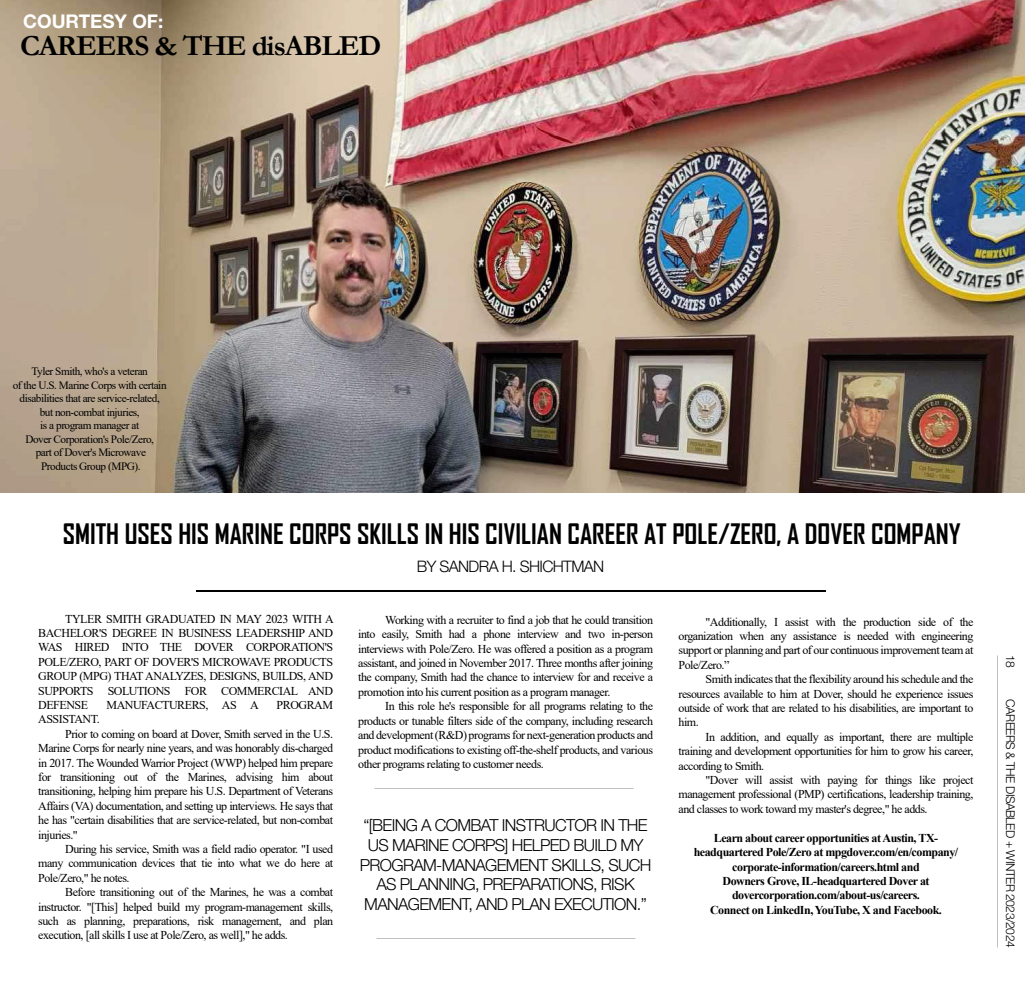
<style>
.page{position:relative;width:1025px;height:983px;background:#fff}
.page>*{position:absolute;margin:0;border:0;box-sizing:border-box;transform-origin:0 0}
.t1{font:700 29.25px "Garamond";letter-spacing:-.04em;color:#000}
.t2{font:700 27px "Agency FB";color:#000}
.t3{font:700 18.75px "Helvetica Neue LT Pro";color:#fff}
.t4{font:300 16.5px/19.8px "Helvetica Neue LT Pro";letter-spacing:-.04em;color:#000;text-align:center}
.t5{font:300 15.75px "Helvetica Neue LT Pro";letter-spacing:-.04em;color:#000}
.t6{font:12px/14.4px "Times New Roman";letter-spacing:-.04em;color:#000;text-align:justify}
.t7{font:700 12px/14.4px "Times New Roman";letter-spacing:-.04em;color:#000;text-align:center}
.t8{font:300 12px "Helvetica Neue LT Pro";letter-spacing:-.04em;color:#000}
.t9{font:11.25px/13.5px "Times New Roman";letter-spacing:-.04em;color:#000;text-align:center}
</style>
<div class="page">
<img style="left:1px;top:0;width:1023px;height:492px">
<hr style="left:196px;top:590px;width:629px;height:1px;background:#000">
<h3 class="t3" style="left:23px;top:10px;width:141px">COURTESY OF:</h3>
<h1 class="t1" style="left:20px;top:26px;width:362px">CAREERS &amp; THE disABLED</h1>
<p class="t9" style="left:13px;top:364px;width:155px">Tyler Smith, who's a veteran<br>of the U.S. Marine Corps with certain disabilities that are service-related, but non-combat injuries,<br>is a program manager at<br>Dover Corporation's Pole/Zero,<br>part of Dover's Microwave<br>Products Group (MPG).</p>
<h2 class="t2" style="left:63px;top:517px;width:899px">SMITH USES HIS MARINE CORPS SKILLS IN HIS CIVILIAN CAREER AT POLE/ZERO, A DOVER COMPANY</h2>
<p class="t6" style="left:38px;top:611px;width:297px;text-indent:27px">TYLER SMITH GRADUATED IN MAY 2023 WITH A BACHELOR'S DEGREE IN BUSINESS LEADERSHIP AND WAS HIRED INTO THE DOVER CORPORATION'S POLE/ZERO, PART OF DOVER'S MICROWAVE PRODUCTS GROUP (MPG) THAT ANALYZES, DESIGNS, BUILDS, AND SUPPORTS SOLUTIONS FOR COMMERCIAL AND DEFENSE</p>
<p class="t6" style="left:106px;top:697px;width:154px">MANUFACTURERS, AS A</p>
<p class="t6" style="left:277px;top:697px;width:58px">PROGRAM</p>
<p class="t6" style="left:38px;top:711px;width:63px">ASSISTANT.</p>
<p class="t6" style="left:65px;top:726px;width:269px">Prior to coming on board at Dover, Smith served in the U.S.</p>
<p class="t6" style="left:38px;top:740px;width:296px">Marine Corps for nearly nine years, and was honorably dis-charged</p>
<p class="t6" style="left:38px;top:755px;width:296px">in 2017. The Wounded Warrior Project (WWP) helped him prepare</p>
<p class="t6" style="left:38px;top:769px;width:296px">for transitioning out of the Marines, advising him about</p>
<p class="t6" style="left:38px;top:783px;width:296px">transitioning, helping him prepare his U.S. Department of Veterans</p>
<p class="t6" style="left:38px;top:798px;width:296px">Affairs (VA) documentation, and setting up interviews. He says that</p>
<p class="t6" style="left:38px;top:812px;width:296px">he has "certain disabilities that are service-related, but non-combat</p>
<p class="t6" style="left:38px;top:827px;width:41px">injuries."</p>
<p class="t6" style="left:65px;top:841px;width:269px">During his service, Smith was a field radio operator. "I used</p>
<p class="t6" style="left:38px;top:855px;width:296px">many communication devices that tie into what we do here at</p>
<p class="t6" style="left:38px;top:870px;width:93px">Pole/Zero," he notes.</p>
<p class="t6" style="left:65px;top:884px;width:269px">Before transitioning out of the Marines, he was a combat</p>
<p class="t6" style="left:38px;top:899px;width:296px">instructor. "[This] helped build my program-management skills,</p>
<p class="t6" style="left:38px;top:913px;width:296px">such as planning, preparations, risk management, and plan</p>
<p class="t6" style="left:38px;top:927px;width:251px">execution, [all skills I use at Pole/Zero, as well]," he adds.</p>
<h3 class="t5" style="left:417px;top:556px;width:189px">BY SANDRA H. SHICHTMAN</h3>
<p class="t6" style="left:358px;top:612px;width:296px;text-indent:27px">Working with a recruiter to find a job that he could transition into easily, Smith had a phone interview and two in-person interviews with Pole/Zero. He was offered a position as a program assistant, and joined in November 2017. Three months after joining the company, Smith had the chance to interview for and receive a promotion into his current position as a program manager.</p>
<p class="t6" style="left:358px;top:698px;width:296px;text-indent:27px">In this role he's responsible for all programs relating to the products or tunable filters side of the company, including research and development (R&amp;D) programs for next-generation products and product modifications to existing off-the-shelf products, and various other programs relating to customer needs.</p>
<h3 class="t4" style="left:360px;top:814px;width:293px">“[BEING A COMBAT INSTRUCTOR IN THE US MARINE CORPS] HELPED BUILD MY PROGRAM-MANAGEMENT SKILLS, SUCH AS PLANNING, PREPARATIONS, RISK MANAGEMENT, AND PLAN EXECUTION.”</h3>
<p class="t6" style="left:678px;top:614px;width:296px;text-indent:27px">"Additionally, I assist with the production side of the organization when any assistance is needed with engineering support or planning and part of our continuous improvement team at Pole/Zero.”</p>
<p class="t6" style="left:678px;top:671px;width:296px;text-indent:27px">Smith indicates that the flexibility around his schedule and the resources available to him at Dover, should he experience issues outside of work that are related to his disabilities, are important to him.</p>
<p class="t6" style="left:678px;top:729px;width:296px;text-indent:27px">In addition, and equally as important, there are multiple training and development opportunities for him to grow his career, according to Smith.</p>
<p class="t6" style="left:678px;top:772px;width:296px;text-indent:27px">"Dover will assist with paying for things like project management professional (PMP) certifications, leadership training, and classes to work toward my master's degree," he adds.</p>
<p class="t7" style="left:693px;top:830px;width:266px">Learn about career opportunities at Austin, TX&shy;headquartered Pole/Zero at mpgdover.com/en/company/ corporate-information/careers.html and<br>Downers Grove, IL-headquartered Dover at dovercorporation.com/about-us/careers.<br>Connect on LinkedIn, YouTube, X and Facebook.</p>
<p class="t8" style="left:1017px;top:655px;width:14px;rotate:90deg">18</p>
<p class="t8" style="left:1017px;top:699px;width:250px;rotate:90deg">CAREERS &amp; THE DISABLED + WINTER 2023/2024</p>
</div>
